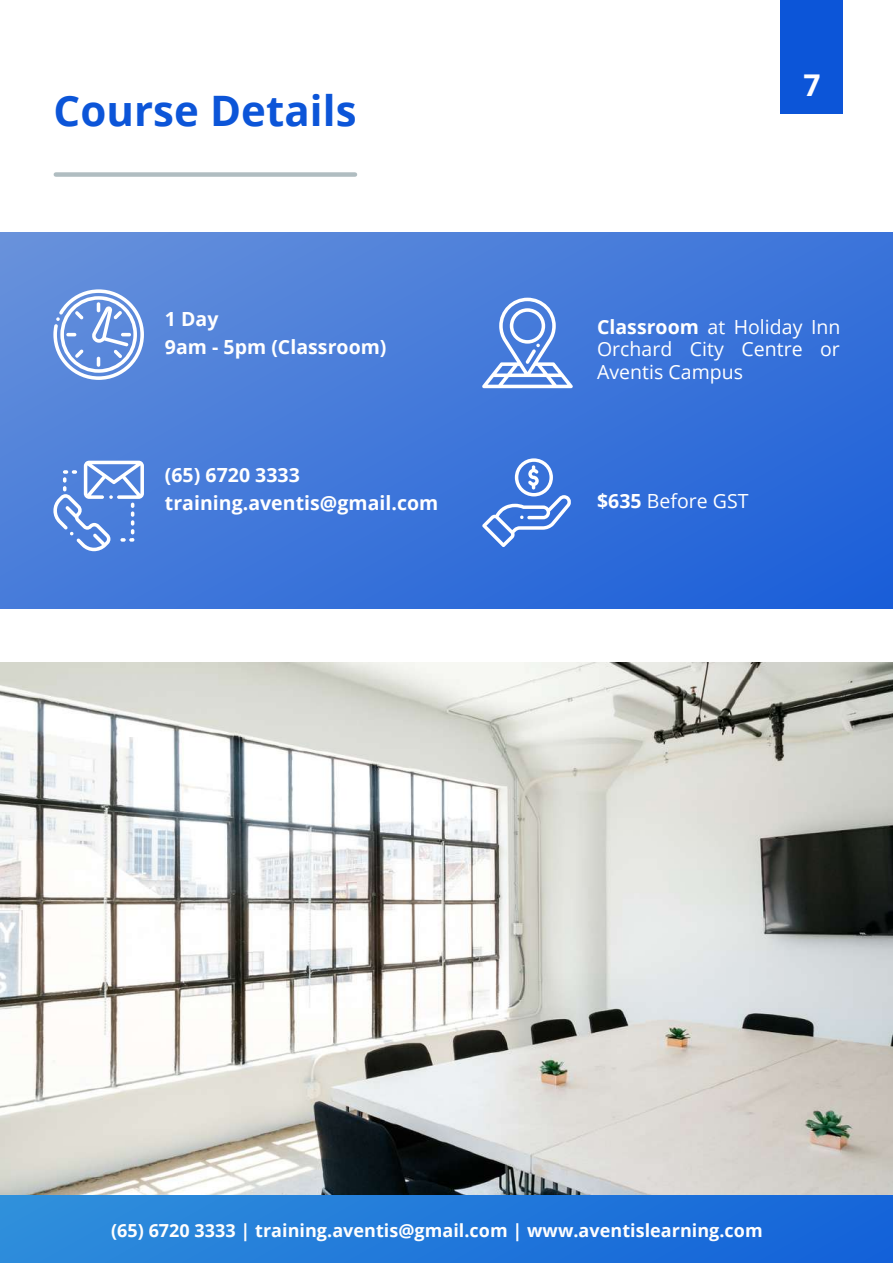
<style>
.page{position:relative;width:893px;height:1264px;background:#fff}
.page>*{position:absolute;margin:0;border:0;box-sizing:border-box;transform-origin:0 0}
.t1{font:700 42px "Open Sans";color:#0c55d8}
.t2{font:700 30px "Open Sans";color:#fffdfe}
.t3{font:19.5px/22.5px "Open Sans";letter-spacing:.005em;color:#fff;text-align:justify}
.t4{font:700 19.5px/28px "Open Sans";color:#fff}
.t5{font:700 18px "Open Sans";color:#fefefe}
.s1{font-weight:700}
</style>
<div class="page">
<div style="left:780px;top:0;width:63px;height:114px;background:#0c55d8"></div>
<div style="left:0;top:1194px;width:892px;height:68px;background:linear-gradient(to right,#2e8fdb,#1463d9)"></div>
<div style="left:56px;top:172px;width:299px;height:5px;background:#b0bdc1"></div>
<img style="left:0;top:663px;width:892px;height:531px">
<svg style="left:1px;top:232px;width:891px;height:376px;background:#4077d9"></svg>
<svg style="left:53px;top:289px;width:91px;height:91px"></svg>
<svg style="left:52px;top:460px;width:92px;height:91px"></svg>
<svg style="left:482px;top:458px;width:88px;height:89px;background:#5989df"></svg>
<svg style="left:482px;top:298px;width:90px;height:90px"></svg>
<h1 class="t1" style="left:54px;top:81px;width:304px">Course Details</h1>
<p class="t4" style="left:165px;top:304px;width:223px">1 Day<br>9am - 5pm (Classroom)</p>
<p class="t4" style="left:165px;top:460px;width:275px">(65) 6720 3333 training.aventis@gmail.com</p>
<h2 class="t2" style="left:803px;top:63px;width:19px">7</h2>
<p class="t3" style="left:597px;top:315px;width:245px"><span class="s1">Classroom</span> at Holiday Inn Orchard City Centre or Aventis Campus</p>
<p class="t3" style="left:597px;top:489px;width:153px"><span class="s1">$635</span> Before GST</p>
<p class="t5" style="left:111px;top:1217px;width:653px">(65) 6720 3333 | training.aventis@gmail.com | www.aventislearning.com</p>
</div>
